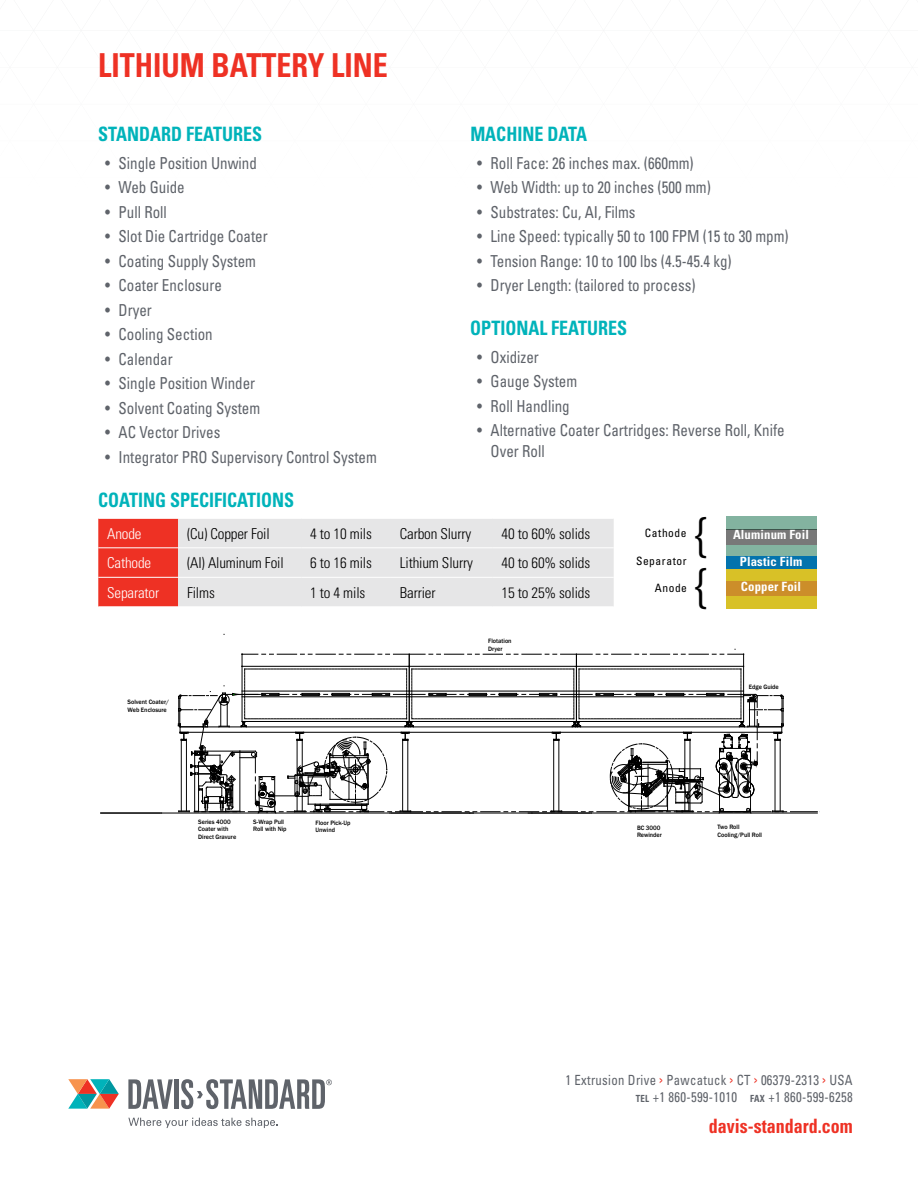
<style>
.page{position:relative;width:918px;height:1188px;background:#fff}
.page>*{position:absolute;margin:0;border:0;box-sizing:border-box;transform-origin:0 0}
.t1{font:300 condensed 47.25px/51.3px "Univers";color:#000}
.t2{font:700 condensed 33px "Univers";color:#ee3124;scale:.91 1}
.t3{font:700 condensed 19.8px "Univers";color:#00b3ba;scale:.91 1}
.t4{font:700 condensed 19.8px "Univers";color:#ee3124;scale:.91 1}
.t5{font:condensed 16.5px/21px "Univers";color:#5f636a;scale:.91 1}
.t6{font:300 condensed 15px "Univers";letter-spacing:-.01em;color:#000}
.t7{font:300 condensed 15px "Univers";letter-spacing:-.01em;color:#fff}
.t8{font:condensed 14.1px/17.2px "Univers";letter-spacing:.025em;color:#5f636a;text-align:right;scale:.91 1}
.t9{font:700 condensed 12.75px/26.5px "Univers";letter-spacing:.01em;color:#fff;text-align:center}
.t10{font:condensed 11.55px "Univers";letter-spacing:.05em;color:#000}
.t11{font:500 6.45px/7.8px "Franklin Gothic";color:#000;scale:.96 1}
.s1{font-weight:700;font-size:9.75px}
</style>
<div class="page">
<svg style="left:68px;top:1079px;width:51px;height:30px"></svg>
<svg style="left:128px;top:1079px;width:45px;height:30px"></svg>
<hr style="left:175px;top:1079px;width:4px;height:30px;background:#5f636a">
<svg style="left:128px;top:1118px;width:150px;height:10px"></svg>
<svg style="left:181px;top:1079px;width:151px;height:30px"></svg>
<svg style="left:98px;top:519px;width:516px;height:87px;background:#e7cac9"></svg>
<hr style="left:98px;top:547px;width:80px;height:1px;background:#fff">
<hr style="left:178px;top:547px;width:123px;height:1px;background:#fff">
<hr style="left:301px;top:547px;width:90px;height:1px;background:#fff">
<hr style="left:391px;top:547px;width:102px;height:1px;background:#fff">
<hr style="left:493px;top:547px;width:121px;height:1px;background:#fff">
<hr style="left:98px;top:577px;width:80px;height:1px;background:#fff">
<hr style="left:178px;top:577px;width:123px;height:1px;background:#fff">
<hr style="left:301px;top:577px;width:90px;height:1px;background:#fff">
<hr style="left:391px;top:577px;width:102px;height:1px;background:#fff">
<hr style="left:493px;top:577px;width:121px;height:1px;background:#fff">
<hr style="left:99px;top:813px;width:720px;height:1px;background:#000">
<svg style="left:178px;top:649px;width:639px;height:165px"></svg>
<div style="left:726px;top:516px;width:90px;height:13px;background:#83b3a0"></div>
<div style="left:726px;top:529px;width:90px;height:16px;background:#787878"></div>
<div style="left:726px;top:545px;width:90px;height:11px;background:#83b3a0"></div>
<div style="left:726px;top:556px;width:90px;height:14px;background:#0373ad"></div>
<div style="left:726px;top:569px;width:90px;height:12px;background:#d8c127"></div>
<div style="left:726px;top:581px;width:90px;height:15px;background:#cc8e2a"></div>
<div style="left:726px;top:596px;width:90px;height:12px;background:#d8c127"></div>
<h2 class="t2" style="left:98px;top:45px;width:320px">LITHIUM BATTERY LINE</h2>
<p class="t3" style="left:98px;top:122px;width:182px">STANDARD FEATURES</p>
<p class="t5" style="left:105px;top:152px;width:168px">• Single Position Unwind</p>
<p class="t5" style="left:105px;top:176px;width:89px">• Web Guide</p>
<p class="t5" style="left:105px;top:201px;width:69px">• Pull Roll</p>
<p class="t5" style="left:105px;top:225px;width:180px">• Slot Die Cartridge Coater</p>
<p class="t5" style="left:105px;top:250px;width:167px">• Coating Supply System</p>
<p class="t5" style="left:105px;top:274px;width:130px">• Coater Enclosure</p>
<p class="t5" style="left:105px;top:299px;width:53px">• Dryer</p>
<p class="t5" style="left:105px;top:323px;width:120px">• Cooling Section</p>
<p class="t5" style="left:105px;top:348px;width:76px">• Calendar</p>
<p class="t5" style="left:105px;top:372px;width:166px">• Single Position Winder</p>
<p class="t5" style="left:105px;top:397px;width:172px">• Solvent Coating System</p>
<p class="t5" style="left:105px;top:421px;width:128px">• AC Vector Drives</p>
<p class="t5" style="left:105px;top:446px;width:300px">• Integrator PRO Supervisory Control System</p>
<p class="t3" style="left:98px;top:487px;width:217px">COATING SPECIFICATIONS</p>
<p class="t3" style="left:470px;top:122px;width:130px">MACHINE DATA</p>
<p class="t5" style="left:477px;top:152px;width:240px">• Roll Face: 26 inches max. (660mm)</p>
<p class="t5" style="left:477px;top:176px;width:258px">• Web Width: up to 20 inches (500 mm)</p>
<p class="t5" style="left:477px;top:201px;width:176px">• Substrates: Cu, AI, Films</p>
<p class="t5" style="left:477px;top:225px;width:344px">• Line Speed: typically 50 to 100 FPM (15 to 30 mpm)</p>
<p class="t5" style="left:477px;top:250px;width:281px">• Tension Range: 10 to 100 lbs (4.5-45.4 kg)</p>
<p class="t5" style="left:477px;top:274px;width:242px">• Dryer Length: (tailored to process)</p>
<p class="t3" style="left:470px;top:316px;width:174px">OPTIONAL FEATURES</p>
<p class="t5" style="left:477px;top:346px;width:69px">• Oxidizer</p>
<p class="t5" style="left:477px;top:371px;width:112px">• Gauge System</p>
<p class="t5" style="left:477px;top:395px;width:103px">• Roll Handling</p>
<p class="t5" style="left:491px;top:420px;width:325px;text-indent:-14px">• Alternative Coater Cartridges: Reverse Roll, Knife<br>Over Roll</p>
<p class="t7" style="left:107px;top:525px;width:36px">Anode</p>
<p class="t6" style="left:187px;top:525px;width:84px">(Cu) Copper Foil</p>
<p class="t6" style="left:310px;top:525px;width:63px">4 to 10 mils</p>
<p class="t6" style="left:400px;top:525px;width:73px">Carbon Slurry</p>
<p class="t6" style="left:502px;top:525px;width:90px">40 to 60% solids</p>
<p class="t7" style="left:107px;top:554px;width:46px">Cathode</p>
<p class="t6" style="left:187px;top:554px;width:98px">(AI) Aluminum Foil</p>
<p class="t6" style="left:310px;top:554px;width:63px">6 to 16 mils</p>
<p class="t6" style="left:400px;top:554px;width:75px">Lithium Slurry</p>
<p class="t6" style="left:502px;top:554px;width:90px">40 to 60% solids</p>
<p class="t7" style="left:107px;top:584px;width:54px">Separator</p>
<p class="t6" style="left:187px;top:584px;width:29px">Films</p>
<p class="t6" style="left:310px;top:584px;width:57px">1 to 4 mils</p>
<p class="t6" style="left:400px;top:584px;width:37px">Barrier</p>
<p class="t6" style="left:502px;top:584px;width:90px">15 to 25% solids</p>
<p class="t11" style="left:128px;top:698px;width:45px">Solvent Coater/<br>Web Enclosure</p>
<p class="t11" style="left:488px;top:637px;width:26px">Flotation<br>Dryer</p>
<p class="t10" style="left:645px;top:526px;width:43px">Cathode</p>
<p class="t10" style="left:636px;top:554px;width:52px">Separator</p>
<p class="t10" style="left:655px;top:581px;width:34px">Anode</p>
<h1 class="t1" style="left:693px;top:509px;width:18px">{ {</h1>
<p class="t9" style="left:733px;top:521px;width:77px">Aluminum Foil<br>Plastic Film</p>
<p class="t9" style="left:741px;top:573px;width:62px">Copper Foil</p>
<p class="t11" style="left:749px;top:683px;width:33px">Edge Guide</p>
<p class="t11" style="left:198px;top:818px;width:41px">Series 4000<br>Coater with<br>Direct Gravure</p>
<p class="t11" style="left:253px;top:818px;width:36px">S-Wrap Pull<br>Roll with Nip</p>
<p class="t11" style="left:316px;top:819px;width:38px">Floor Pick-Up<br>Unwind</p>
<p class="t11" style="left:637px;top:824px;width:27px">BC 3000<br>Rewinder</p>
<p class="t11" style="left:718px;top:823px;width:48px">Two Roll<br>Cooling/Pull Roll</p>
<p class="t8" style="left:565px;top:1071px;width:317px">1 Extrusion Drive <sup>&gt;</sup> Pawcatuck <sup>&gt;</sup> CT <sup>&gt;</sup> 06379-2313 <sup>&gt;</sup> USA<br><span class="s1">TEL</span> +1 860-599-1010 <span class="s1">FAX</span> +1 860-599-6258</p>
<p class="t4" style="left:709px;top:1114px;width:160px">davis-standard.com</p>
</div>
